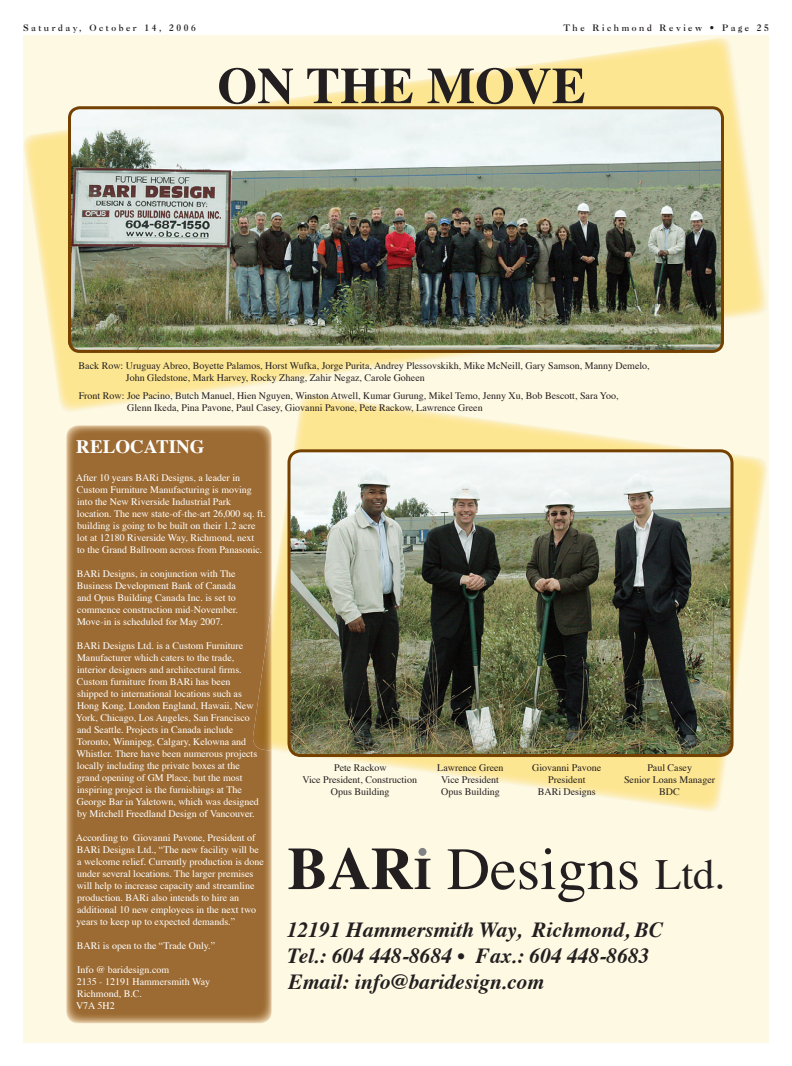
<style>
.page{position:relative;width:792px;height:1066px;background:#fff}
.page>*{position:absolute;margin:0;border:0;box-sizing:border-box;transform-origin:0 0}
.t1{font:60px "Times";color:#231f20}
.t2{font:700 51.1px "Times";color:#231f20}
.t3{font:italic 700 21.5px/25.8px "Times";color:#231f20}
.t4{font:700 19px "Times";color:#fff}
.t5{font:10px/12px "Times";color:#fff}
.t6{font:10px/12px "Times";color:#231f20;text-align:center}
.t7{font:9px "Caslon Three";letter-spacing:.3em;color:#231f20;scale:.95 1}
.s1{font-weight:700}
.s2{font-weight:700;font-size:45px}
.s3{font-size:43px}
</style>
<div class="page">
<div style="left:23px;top:35px;width:746px;height:1008px;background:#fef9e3"></div>
<img style="left:24px;top:38px;width:742px;height:373px">
<img style="left:68px;top:106px;width:656px;height:247px">
<img style="left:272px;top:395px;width:495px;height:417px">
<img style="left:287px;top:449px;width:447px;height:308px">
<img style="left:66px;top:425px;width:206px;height:598px">
<img style="left:251px;top:604px;width:21px;height:147px">
<div style="left:418px;top:848px;width:8px;height:8px;background:#808285;border-radius:50%"></div>
<p class="t7" style="left:23px;top:25px;width:183px">Saturday, October 14, 2006</p>
<p class="t7" style="left:563px;top:25px;width:218px">The Richmond Review • Page 25</p>
<h2 class="t2" style="left:217px;top:65px;width:370px">ON THE MOVE</h2>
<p class="t6" style="left:126px;top:361px;width:525px;text-align:left;text-indent:-47px">Back Row: Uruguay Abreo, Boyette Palamos, Horst Wufka, Jorge Purita, Andrey Plessovskikh, Mike McNeill, Gary Samson, Manny Demelo,<br>John Gledstone, Mark Harvey, Rocky Zhang, Zahir Negaz, Carole Goheen</p>
<p class="t6" style="left:127px;top:390px;width:493px;text-align:left;text-indent:-49px">Front Row: Joe Pacino, Butch Manuel, Hien Nguyen, Winston Atwell, Kumar Gurung, Mikel Temo, Jenny Xu, Bob Bescott, Sara Yoo,<br>Glenn Ikeda, Pina Pavone, Paul Casey, Giovanni Pavone, Pete Rackow, Lawrence Green</p>
<h3 class="t4" style="left:76px;top:438px;width:130px">RELOCATING</h3>
<p class="t5" style="left:76px;top:472px;width:191px">After 10 years BARi Designs, a leader in Custom Furniture Manufacturing is moving into the New Riverside Industrial Park location. The new state-of-the-art 26,000 sq. ft. building is going to be built on their 1.2 acre lot at 12180 Riverside Way, Richmond, next<br>to the Grand Ballroom across from Panasonic.</p>
<p class="t5" style="left:77px;top:568px;width:163px">BARi Designs, in conjunction with The Business Development Bank of Canada and Opus Building Canada Inc. is set to commence construction mid-November.<br>Move-in is scheduled for May 2007.</p>
<p class="t5" style="left:76px;top:640px;width:185px">BARi Designs Ltd. is a Custom Furniture Manufacturer which caters to the trade, interior designers and architectural firms.<br>Custom furniture from BARi has been shipped to international locations such as Hong Kong, London England, Hawaii, New York, Chicago, Los Angeles, San Francisco and Seattle. Projects in Canada include Toronto, Winnipeg, Calgary, Kelowna and Whistler. There have been numerous projects locally including the private boxes at the grand opening of GM Place, but the most inspiring project is the furnishings at The George Bar in Yaletown, which was designed by Mitchell Freedland Design of Vancouver.</p>
<p class="t5" style="left:76px;top:832px;width:190px">According to Giovanni Pavone, President of BARi Designs Ltd., “The new facility will be a welcome relief. Currently production is done under several locations. The larger premises will help to increase capacity and streamline production. BARi also intends to hire an additional 10 new employees in the next two years to keep up to expected demands.”</p>
<p class="t5" style="left:77px;top:940px;width:140px">BARi is open to the “Trade Only.”</p>
<p class="t5" style="left:76px;top:964px;width:136px">Info @ baridesign.com<br>2135 - 12191 Hammersmith Way<br>Richmond, B.C.<br>V7A 5H2</p>
<p class="t6" style="left:302px;top:762px;width:116px">Pete Rackow<br>Vice President, Construction<br>Opus Building</p>
<p class="t6" style="left:437px;top:762px;width:68px">Lawrence Green<br>Vice President<br>Opus Building</p>
<p class="t6" style="left:532px;top:762px;width:71px">Giovanni Pavone<br>President<br>BARi Designs</p>
<p class="t6" style="left:624px;top:762px;width:93px">Paul Casey<br>Senior Loans Manager<br>BDC</p>
<h1 class="t1" style="left:288px;top:844px;width:440px"><span class="s1">BAR</span><span class="s2">I</span> Designs <span class="s3">Ltd.</span></h1>
<h3 class="t3" style="left:287px;top:919px;width:378px">12191 Hammersmith Way, Richmond, BC<br>Tel.: 604 448-8684 • Fax.: 604 448-8683<br>Email: info@baridesign.com</h3>
</div>
